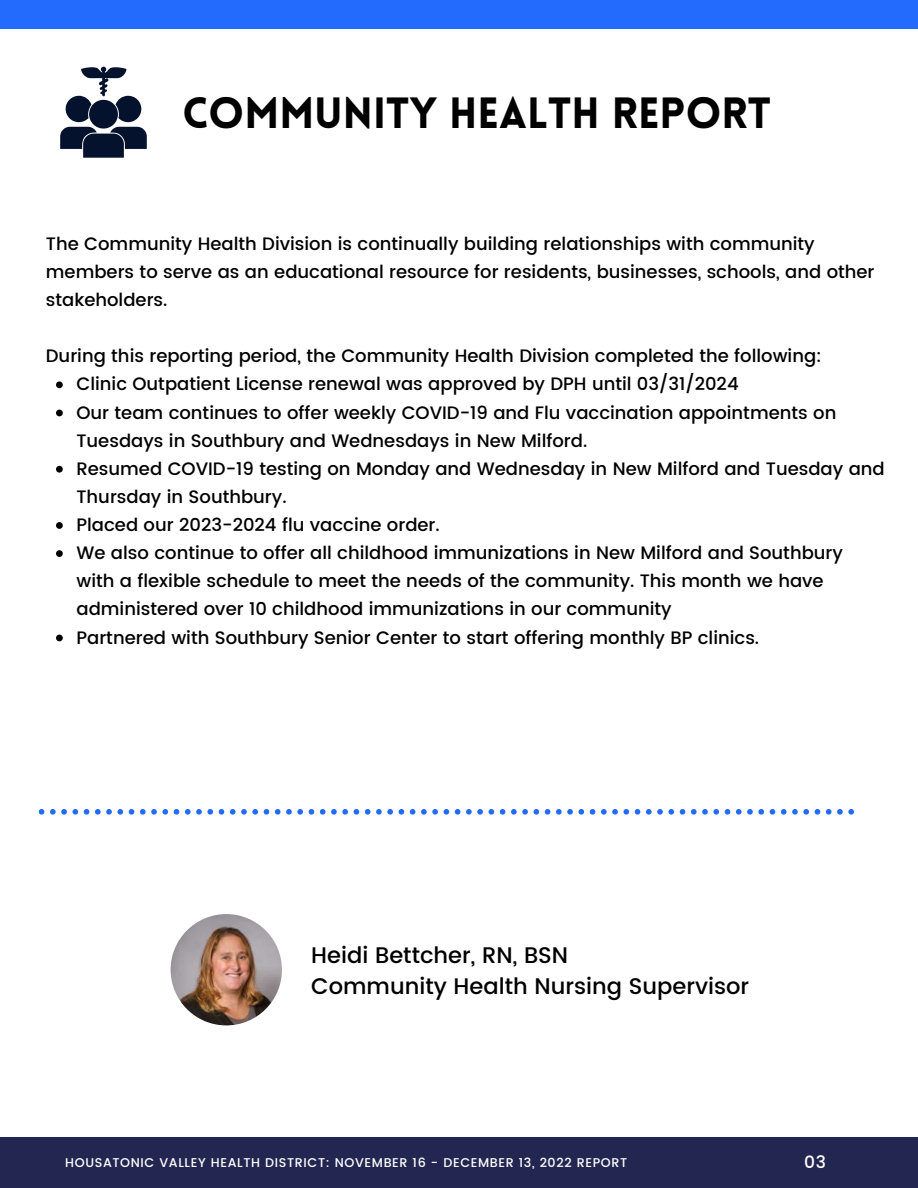
<style>
.page{position:relative;width:918px;height:1188px;background:#fff}
.page>*{position:absolute;margin:0;border:0;box-sizing:border-box;transform-origin:0 0}
.t1{font:900 42.75px "Lovelo";color:#000}
.t2{font:500 22.65px/31.2px "Poppins";color:#000}
.t3{font:500 18px/28.2px "Poppins";color:#000}
.t4{font:500 17.1px "Poppins";color:#fff}
.t5{font:500 12.75px "Poppins";letter-spacing:.05em;color:#fff}
</style>
<div class="page">
<div style="left:0;top:1137px;width:918px;height:51px;background:#232650"></div>
<div style="left:0;top:0;width:918px;height:29px;background:#226bfc"></div>
<svg style="left:60px;top:67px;width:87px;height:91px"></svg>
<img style="left:171px;top:914px;width:111px;height:111px;border-radius:50%">
<svg style="left:39px;top:809px;width:815px;height:6px"></svg>
<svg style="left:56px;top:381px;width:7px;height:7px"></svg>
<svg style="left:56px;top:410px;width:7px;height:6px"></svg>
<svg style="left:56px;top:466px;width:7px;height:7px"></svg>
<svg style="left:56px;top:522px;width:7px;height:7px"></svg>
<svg style="left:56px;top:550px;width:7px;height:7px"></svg>
<svg style="left:56px;top:635px;width:7px;height:6px"></svg>
<h1 class="t1" style="left:183px;top:96px;width:590px">COMMUNITY HEALTH REPORT</h1>
<p class="t3" style="left:46px;top:230px;width:830px">The Community Health Division is continually building relationships with community members to serve as an educational resource for residents, businesses, schools, and other stakeholders.</p>
<p class="t3" style="left:46px;top:342px;width:777px">During this reporting period, the Community Health Division completed the following:</p>
<p class="t3" style="left:76px;top:370px;width:810px">Clinic Outpatient License renewal was approved by DPH until 03/31/2024<br>Our team continues to offer weekly COVID-19 and Flu vaccination appointments on Tuesdays in Southbury and Wednesdays in New Milford.<br>Resumed COVID-19 testing on Monday and Wednesday in New Milford and Tuesday and Thursday in Southbury.<br>Placed our 2023-2024 flu vaccine order.<br>We also continue to offer all childhood immunizations in New Milford and Southbury with a flexible schedule to meet the needs of the community. This month we have administered over 10 childhood immunizations in our community<br>Partnered with Southbury Senior Center to start offering monthly BP clinics.</p>
<p class="t2" style="left:311px;top:940px;width:439px">Heidi Bettcher, RN, BSN<br>Community Health Nursing Supervisor</p>
<p class="t5" style="left:65px;top:1155px;width:564px">HOUSATONIC VALLEY HEALTH DISTRICT: NOVEMBER 16 - DECEMBER 13, 2022 REPORT</p>
<p class="t4" style="left:804px;top:1153px;width:24px">03</p>
</div>
